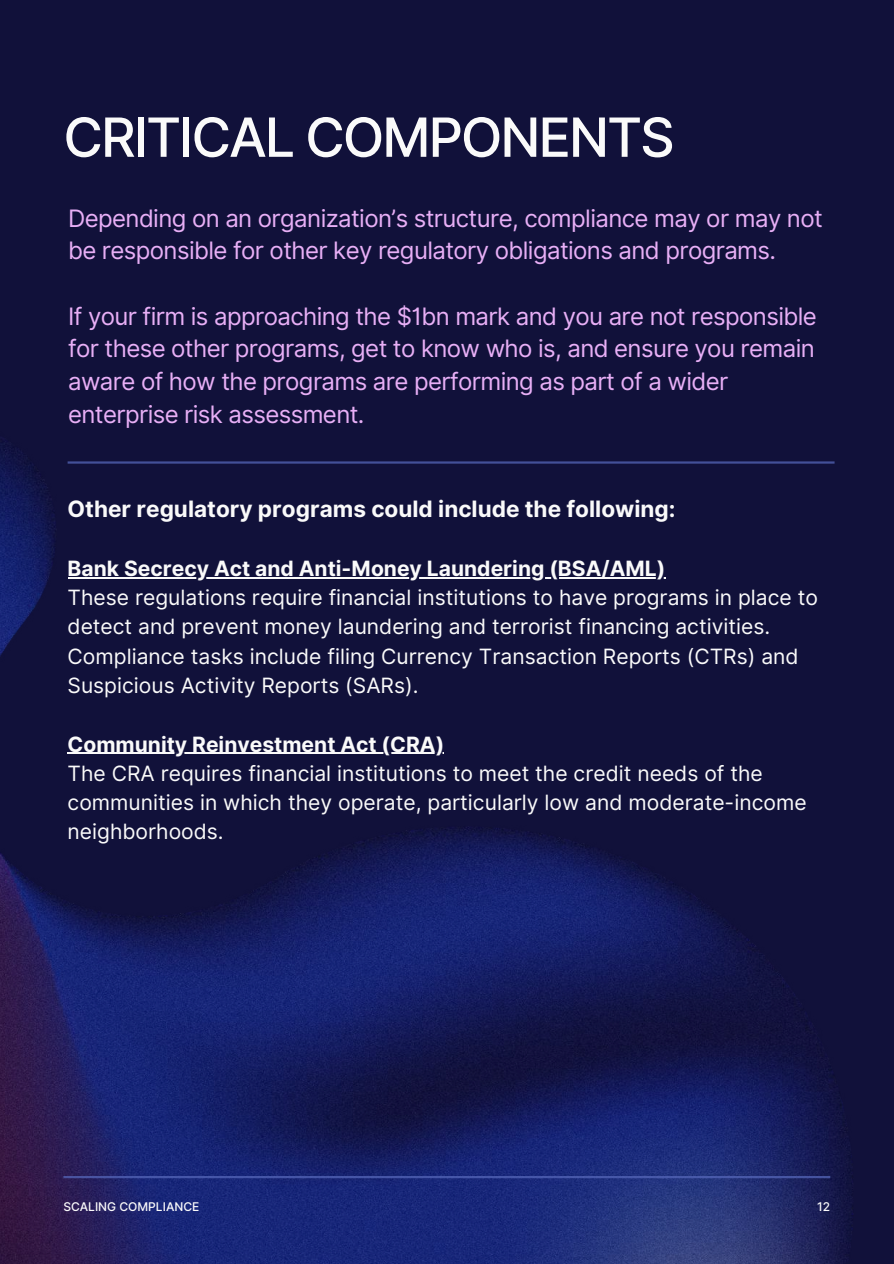
<style>
.page{position:relative;width:894px;height:1264px;background:#fff}
.page>*{position:absolute;margin:0;border:0;box-sizing:border-box;transform-origin:0 0}
.t1{font:500 54px "Inter";letter-spacing:-.04em;color:#fafafa}
.t2{font:24px/32.7px "Inter";letter-spacing:-.025em;color:#e8aff6}
.t3{font:700 22.5px "Inter";color:#fafafa}
.t4{font:21px/29.2px "Inter";color:#fafafa}
.t5{font:700 21px "Inter";color:#fafafa}
.t6{font:500 12px "Inter";color:#fafafa}
</style>
<div class="page">
<div style="left:0;top:0;width:893px;height:1263px;background:#11113a"></div>
<img style="left:0;top:438px;width:853px;height:825px">
<hr style="left:63px;top:1175px;width:767px;height:3px;background:#5566b8">
<hr style="left:68px;top:461px;width:766px;height:2px;background:#5566b8">
<hr style="left:68px;top:577px;width:597px;height:1px;background:#fafafa">
<hr style="left:68px;top:752px;width:376px;height:1px;background:#fafafa">
<h1 class="t1" style="left:63px;top:104px;width:612px">CRITICAL COMPONENTS</h1>
<p class="t2" style="left:68px;top:201px;width:756px">Depending on an organization’s structure, compliance may or may not be responsible for other key regulatory obligations and programs.</p>
<p class="t2" style="left:68px;top:299px;width:750px">If your firm is approaching the $1bn mark and you are not responsible for these other programs, get to know who is, and ensure you remain aware of how the programs are performing as part of a wider enterprise risk assessment.</p>
<p class="t3" style="left:68px;top:496px;width:609px">Other regulatory programs could include the following:</p>
<p class="t5" style="left:68px;top:555px;width:599px">Bank Secrecy Act and Anti-Money Laundering (BSA/AML)</p>
<p class="t4" style="left:68px;top:583px;width:751px">These regulations require financial institutions to have programs in place to detect and prevent money laundering and terrorist financing activities.<br>Compliance tasks include filing Currency Transaction Reports (CTRs) and Suspicious Activity Reports (SARs).</p>
<p class="t5" style="left:68px;top:731px;width:378px">Community Reinvestment Act (CRA)</p>
<p class="t4" style="left:68px;top:758px;width:740px">The CRA requires financial institutions to meet the credit needs of the communities in which they operate, particularly low and moderate-income neighborhoods.</p>
<p class="t6" style="left:63px;top:1199px;width:137px">SCALING COMPLIANCE</p>
<p class="t6" style="left:817px;top:1199px;width:15px">12</p>
</div>
